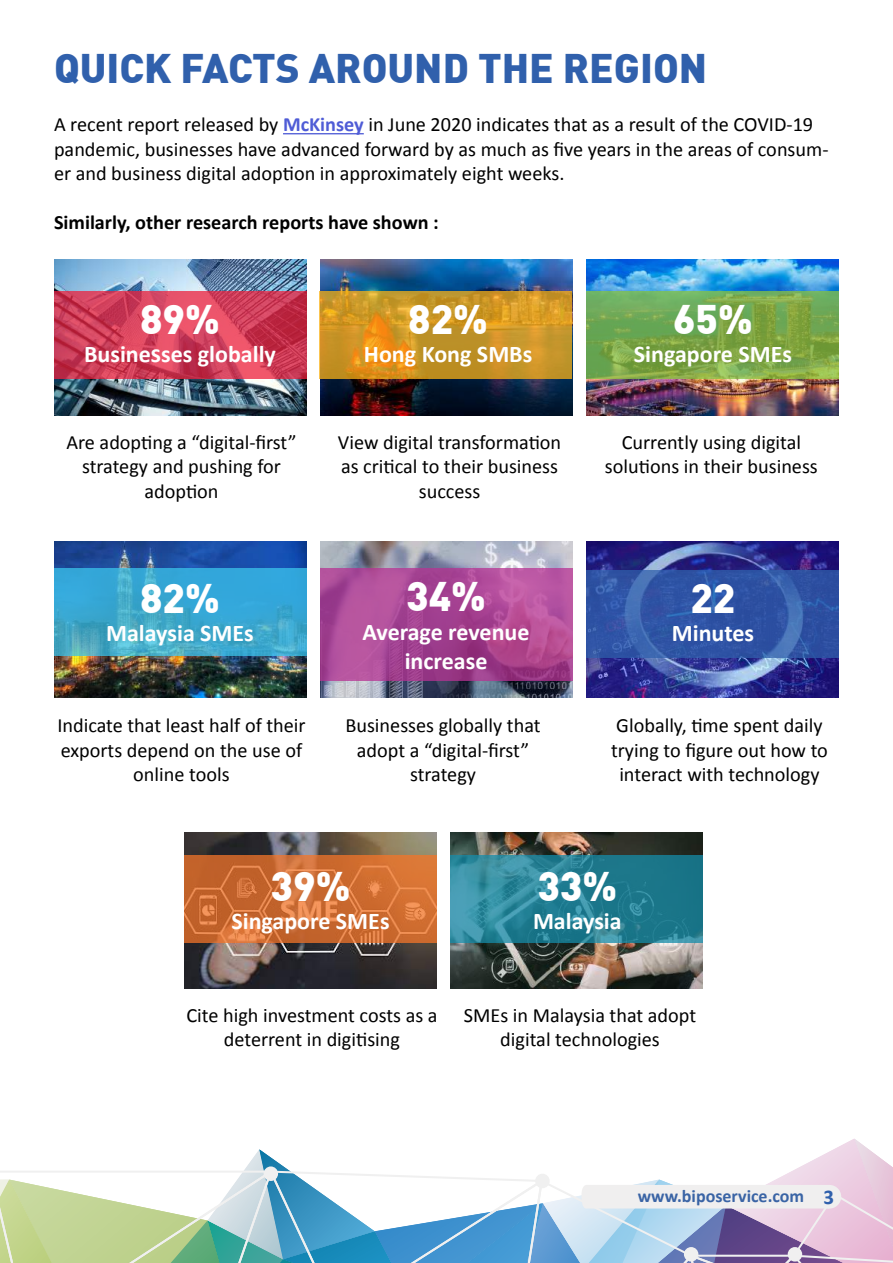
<style>
.page{position:relative;width:893px;height:1263px;background:#fff}
.page>*{position:absolute;margin:0;border:0;box-sizing:border-box;transform-origin:0 0}
.t1{font:900 40.5px "DIN";color:#3060ac}
.t2{font:900 40.5px "DIN";color:#fff}
.t3{font:700 24px/28.8px "Calibri";color:#fff;text-align:center}
.t4{font:20.25px/24.3px "Calibri";color:#000;text-align:center}
.t5{font:700 20.25px "Calibri";color:#000}
.t6{font:700 18px "Calibri";color:#3a64a5}
.s1{font-weight:700;color:#4f5cd6}
.s2{font-size:21px;color:#3060ac}
</style>
<div class="page">
<svg style="left:0;top:1138px;width:893px;height:125px"></svg>
<hr style="left:283px;top:133px;width:81px;height:1px;background:#4f5cd6">
<img style="left:54px;top:260px;width:252px;height:156px">
<img style="left:54px;top:542px;width:252px;height:156px">
<svg style="left:54px;top:291px;width:252px;height:87px;background:#d03e58"></svg>
<svg style="left:54px;top:569px;width:252px;height:87px;background:#3ca8d0"></svg>
<img style="left:184px;top:833px;width:252px;height:156px">
<img style="left:320px;top:260px;width:252px;height:156px">
<svg style="left:184px;top:855px;width:252px;height:87px;background:#cf6f35"></svg>
<img style="left:320px;top:542px;width:252px;height:156px">
<img style="left:451px;top:833px;width:252px;height:156px">
<img style="left:586px;top:260px;width:252px;height:156px">
<svg style="left:320px;top:569px;width:252px;height:112px;background:#aa4794"></svg>
<img style="left:586px;top:542px;width:252px;height:156px">
<svg style="left:320px;top:291px;width:252px;height:87px;background:#ce9525"></svg>
<svg style="left:586px;top:291px;width:252px;height:87px;background:#78a84d"></svg>
<svg style="left:586px;top:570px;width:252px;height:87px;background:#3156a6"></svg>
<svg style="left:451px;top:855px;width:252px;height:87px;background:#288296"></svg>
<h1 class="t1" style="left:54px;top:41px;width:655px">QUICK FACTS AROUND THE REGION</h1>
<p class="t4" style="left:54px;top:112px;width:776px;text-align:left">A recent report released by <span class="s1">McKinsey</span> in June 2020 indicates that as a result of the COVID-19 pandemic, businesses have advanced forward by as much as five years in the areas of consum&shy;er and business digital adoption in approximately eight weeks.</p>
<p class="t5" style="left:54px;top:209px;width:386px">Similarly, other research reports have shown :</p>
<h1 class="t2" style="left:140px;top:292px;width:81px">89%</h1>
<p class="t3" style="left:84px;top:340px;width:193px">Businesses globally</p>
<p class="t4" style="left:66px;top:429px;width:232px">Are adopting a “digital-first” strategy and pushing for adoption</p>
<h1 class="t2" style="left:140px;top:571px;width:81px">82%</h1>
<p class="t3" style="left:106px;top:619px;width:149px">Malaysia SMEs</p>
<p class="t4" style="left:57px;top:713px;width:250px">Indicate that least half of their exports depend on the use of online tools</p>
<h1 class="t2" style="left:408px;top:292px;width:81px">82%</h1>
<p class="t3" style="left:364px;top:340px;width:170px">Hong Kong SMBs</p>
<p class="t4" style="left:338px;top:429px;width:225px">View digital transformation as critical to their business success</p>
<h1 class="t2" style="left:406px;top:569px;width:81px">34%</h1>
<p class="t3" style="left:363px;top:617px;width:168px">Average revenue increase</p>
<p class="t4" style="left:345px;top:713px;width:197px">Businesses globally that adopt a “digital-first” strategy</p>
<h1 class="t2" style="left:673px;top:292px;width:81px">65%</h1>
<p class="t3" style="left:634px;top:340px;width:160px">Singapore SMEs</p>
<p class="t4" style="left:605px;top:429px;width:214px">Currently using digital solutions in their business</p>
<h1 class="t2" style="left:690px;top:571px;width:47px">22</h1>
<p class="t3" style="left:672px;top:619px;width:84px">Minutes</p>
<p class="t4" style="left:611px;top:713px;width:218px">Globally, time spent daily trying to figure out how to interact with technology</p>
<h1 class="t2" style="left:271px;top:859px;width:81px">39%</h1>
<p class="t3" style="left:231px;top:907px;width:160px">Singapore SMEs</p>
<h1 class="t2" style="left:537px;top:859px;width:81px">33%</h1>
<p class="t3" style="left:533px;top:907px;width:90px">Malaysia</p>
<p class="t4" style="left:186px;top:1002px;width:253px">Cite high investment costs as a deterrent in digitising</p>
<p class="t4" style="left:464px;top:1002px;width:234px">SMEs in Malaysia that adopt digital technologies</p>
<p class="t6" style="left:638px;top:1184px;width:198px">www.biposervice.com <span class="s2">3</span></p>
</div>
